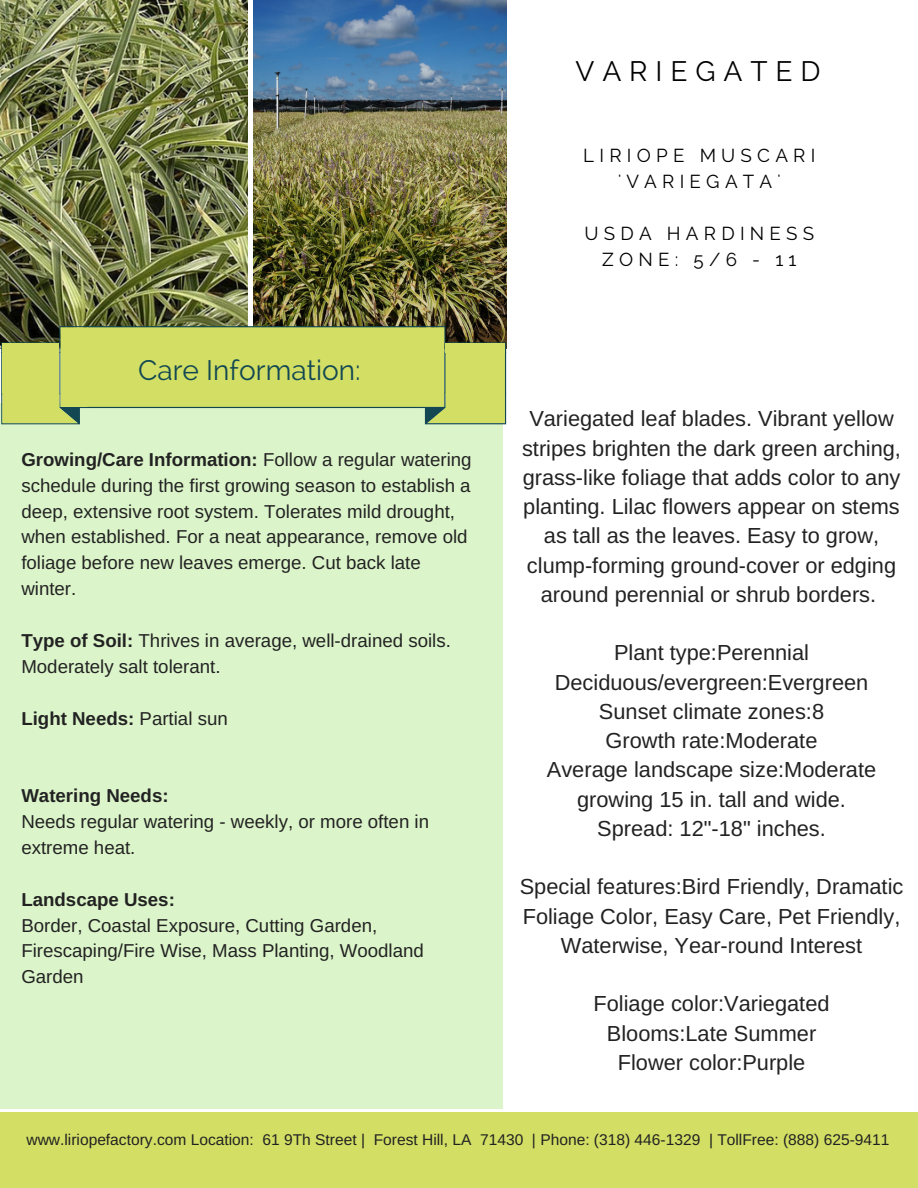
<style>
.page{position:relative;width:918px;height:1188px;background:#fff}
.page>*{position:absolute;margin:0;border:0;box-sizing:border-box;transform-origin:0 0}
.t1{font:28.05px "Raleway";color:#134853}
.t2{font:28.05px "Raleway";letter-spacing:.28em;color:#000}
.t3{font:21.75px/29.2px "Arimo";color:#222;text-align:center}
.t4{font:18.75px/25.8px "Arimo";color:#222}
.t5{font:18.75px/25.8px "Raleway";letter-spacing:.28em;color:#000;text-align:center}
.t6{font:700 18.75px "Arimo";color:#222}
.t7{font:15.6px "Arimo";color:#222}
.s1{font-weight:700}
.s2{font-weight:400}
</style>
<div class="page">
<img style="left:253px;top:0;width:253px;height:326px">
<img style="left:0;top:0;width:247px;height:349px">
<div style="left:0;top:404px;width:502px;height:705px;background:#dbf4c9"></div>
<div style="left:0;top:1112px;width:918px;height:76px;background:#d2df64"></div>
<svg style="left:1px;top:326px;width:505px;height:98px;background:#c6d56c"></svg>
<p class="t2" style="left:576px;top:55px;width:246px">VARIEGATED</p>
<p class="t1" style="left:138px;top:354px;width:224px">Care Information:</p>
<p class="t4" style="left:21px;top:446px;width:452px"><span class="s1">Growing/Care Information:</span> Follow a regular watering schedule during the first growing season to establish a deep, extensive root system. Tolerates mild drought, when established. For a neat appearance, remove old foliage before new leaves emerge. Cut back late winter.</p>
<p class="t4" style="left:21px;top:627px;width:431px"><span class="s1">Type of Soil:</span> Thrives in average, well-drained soils.<br>Moderately salt tolerant.</p>
<p class="t6" style="left:21px;top:708px;width:208px">Light Needs: <span class="s2">Partial sun</span></p>
<p class="t6" style="left:21px;top:785px;width:149px">Watering Needs:</p>
<p class="t4" style="left:21px;top:809px;width:409px">Needs regular watering - weekly, or more often in extreme heat.</p>
<p class="t6" style="left:21px;top:889px;width:155px">Landscape Uses:</p>
<p class="t4" style="left:21px;top:912px;width:404px">Border, Coastal Exposure, Cutting Garden,<br>Firescaping/Fire Wise, Mass Planting, Woodland<br>Garden</p>
<p class="t5" style="left:583px;top:142px;width:234px">LIRIOPE MUSCARI 'VARIEGATA'</p>
<p class="t5" style="left:584px;top:220px;width:231px">USDA HARDINESS<br>ZONE: 5/6 - 11</p>
<p class="t3" style="left:522px;top:404px;width:380px">Variegated leaf blades. Vibrant yellow stripes brighten the dark green arching, grass-like foliage that adds color to any planting. Lilac flowers appear on stems as tall as the leaves. Easy to grow, clump-forming ground-cover or edging around perennial or shrub borders.</p>
<p class="t3" style="left:547px;top:638px;width:331px">Plant type:Perennial<br>Deciduous/evergreen:Evergreen<br>Sunset climate zones:8<br>Growth rate:Moderate<br>Average landscape size:Moderate growing 15 in. tall and wide.<br>Spread: 12"-18" inches.</p>
<p class="t3" style="left:520px;top:872px;width:385px">Special features:Bird Friendly, Dramatic<br>Foliage Color, Easy Care, Pet Friendly,<br>Waterwise, Year-round Interest</p>
<p class="t3" style="left:594px;top:989px;width:238px">Foliage color:Variegated<br>Blooms:Late Summer<br>Flower color:Purple</p>
<p class="t7" style="left:26px;top:1131px;width:864px">www.liriopefactory.com Location: 61 9Th Street | Forest Hill, LA 71430 | Phone: (318) 446-1329 | TollFree: (888) 625-9411</p>
</div>
